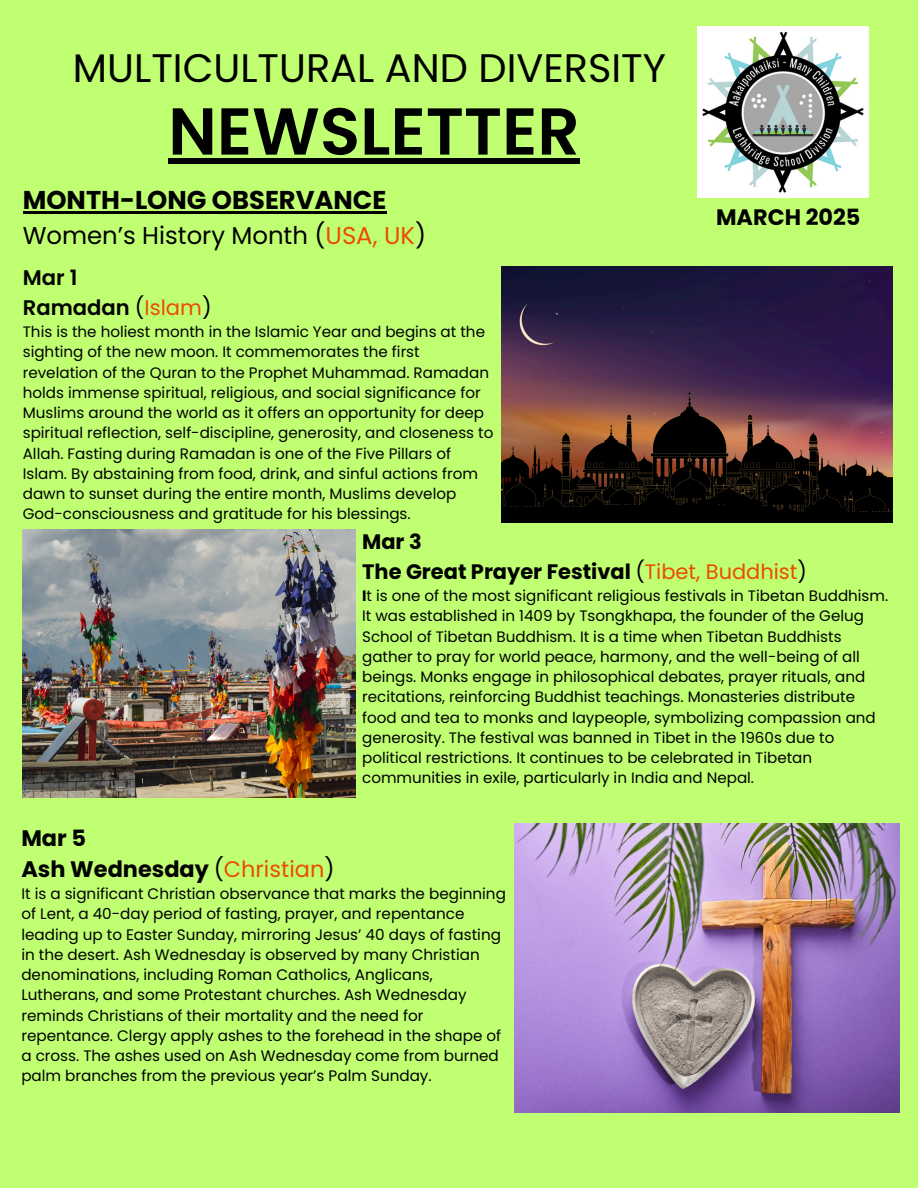
<style>
.page{position:relative;width:918px;height:1188px;background:#c1ff72}
.page>*{position:absolute;margin:0;border:0;box-sizing:border-box;transform-origin:0 0}
.t1{font:600 66.15px "Poppins";color:#000}
.t2{font:39.9px "Poppins";color:#000}
.t3{font:700 25.8px "Poppins";color:#000}
.t4{font:24.3px "Poppins";color:#000}
.t5{font:700 22.5px "Poppins";color:#000}
.t6{font:700 22.35px "Poppins";color:#000}
.t7{font:600 21.15px "Poppins";color:#000}
.t8{font:700 21px "Poppins";color:#000}
.t9{font:15.15px/20.2px "Poppins";color:#000}
.s1{color:#eb4c02}
.s2{font-weight:400}
.s3{font-weight:400;color:#eb4c02}
.s4{font-weight:700}
</style>
<div class="page">
<img style="left:697px;top:26px;width:171px;height:171px">
<img style="left:501px;top:266px;width:392px;height:257px">
<img style="left:23px;top:529px;width:333px;height:269px">
<img style="left:514px;top:823px;width:386px;height:290px">
<div style="left:168px;top:158px;width:412px;height:6px;background:#000"></div>
<hr style="left:23px;top:212px;width:363px;height:2px;background:#000">
<h2 class="t2" style="left:73px;top:40px;width:595px">MULTICULTURAL AND DIVERSITY</h2>
<h1 class="t1" style="left:168px;top:85px;width:413px">NEWSLETTER</h1>
<h3 class="t3" style="left:23px;top:182px;width:365px">MONTH-LONG OBSERVANCE</h3>
<h3 class="t4" style="left:23px;top:219px;width:405px">Women’s History Month (<span class="s1">USA, UK</span>)</h3>
<p class="t6" style="left:716px;top:201px;width:146px">MARCH 2025</p>
<p class="t7" style="left:23px;top:263px;width:56px">Mar 1</p>
<h4 class="t7" style="left:23px;top:292px;width:190px">Ramadan <span class="s2">(</span><span class="s3">Islam</span><span class="s2">)</span></h4>
<p class="t9" style="left:23px;top:322px;width:472px">This is the holiest month in the Islamic Year and begins at the sighting of the new moon. It commemorates the first revelation of the Quran to the Prophet Muhammad. Ramadan holds immense spiritual, religious, and social significance for Muslims around the world as it offers an opportunity for deep spiritual reflection, self-discipline, generosity, and closeness to Allah. Fasting during Ramadan is one of the Five Pillars of Islam. By abstaining from food, drink, and sinful actions from dawn to sunset during the entire month, Muslims develop God-consciousness and gratitude for his blessings.</p>
<p class="t8" style="left:362px;top:527px;width:61px">Mar 3</p>
<p class="t8" style="left:362px;top:557px;width:446px">The Great Prayer Festival <span class="s2">(</span><span class="s3">Tibet, Buddhist</span><span class="s2">)</span></p>
<p class="t9" style="left:362px;top:586px;width:528px"><span class="s4">I</span>t is one of the most significant religious festivals in Tibetan Buddhism.<br>It was established in 1409 by Tsongkhapa, the founder of the Gelug School of Tibetan Buddhism. It is a time when Tibetan Buddhists gather to pray for world peace, harmony, and the well-being of all beings. Monks engage in philosophical debates, prayer rituals, and recitations, reinforcing Buddhist teachings. Monasteries distribute food and tea to monks and laypeople, symbolizing compassion and generosity. The festival was banned in Tibet in the 1960s due to political restrictions. It continues to be celebrated in Tibetan communities in exile, particularly in India and Nepal.</p>
<p class="t5" style="left:21px;top:823px;width:66px">Mar 5</p>
<p class="t5" style="left:21px;top:853px;width:315px">Ash Wednesday <span class="s2">(</span><span class="s3">Christian</span><span class="s2">)</span></p>
<p class="t9" style="left:21px;top:884px;width:486px">It is a significant Christian observance that marks the beginning of Lent, a 40-day period of fasting, prayer, and repentance leading up to Easter Sunday, mirroring Jesus’ 40 days of fasting in the desert. Ash Wednesday is observed by many Christian denominations, including Roman Catholics, Anglicans, Lutherans, and some Protestant churches. Ash Wednesday reminds Christians of their mortality and the need for repentance. Clergy apply ashes to the forehead in the shape of a cross. The ashes used on Ash Wednesday come from burned palm branches from the previous year’s Palm Sunday.</p>
</div>
